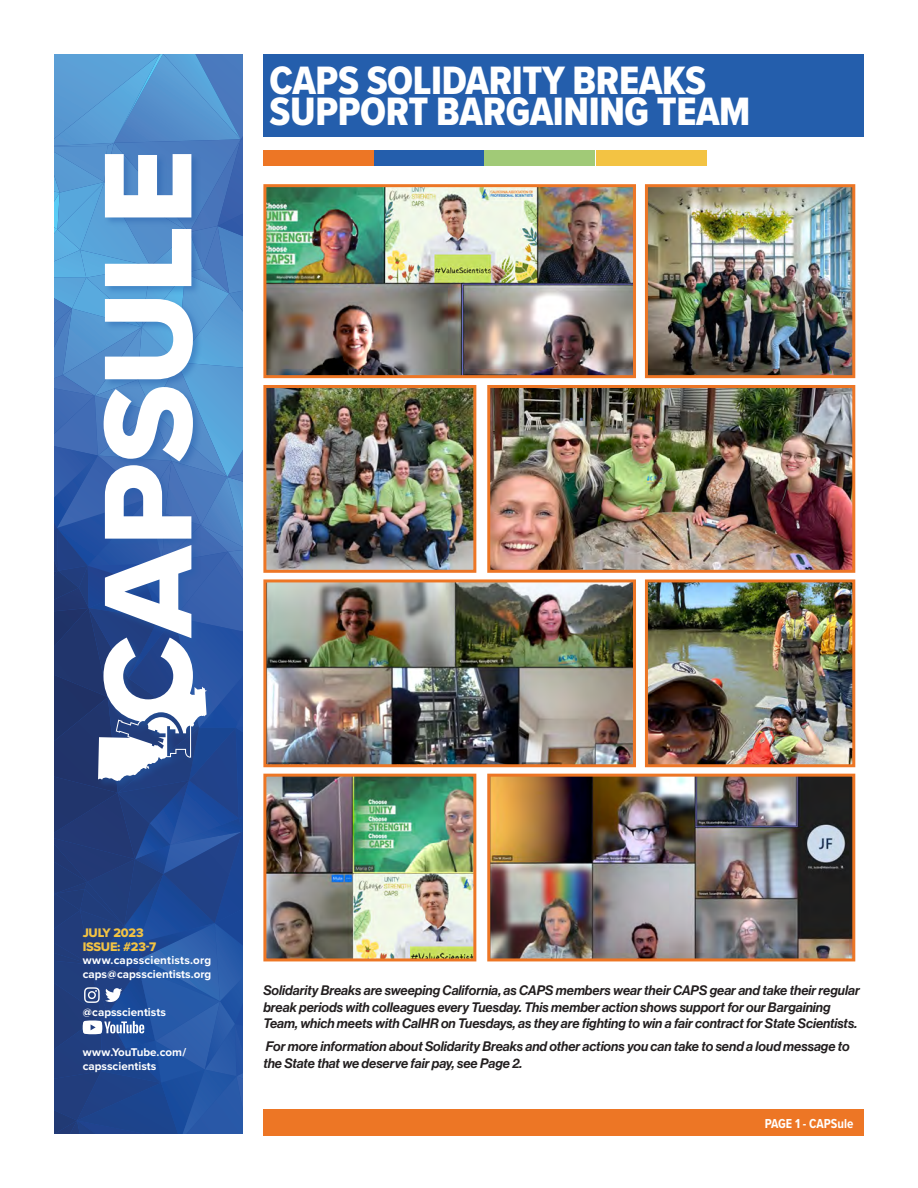
<style>
.page{position:relative;width:918px;height:1188px;background:#fff}
.page>*{position:absolute;margin:0;border:0;box-sizing:border-box;transform-origin:0 0}
.t1{font:41.1px/31.2px "Proxima Nova Cond Extrabld";letter-spacing:-.01em;color:#fff}
.t2{font:13.5px/16.5px "N Haas Grotesk DS Pro 66 Md It";color:#231f20}
.t3{font:700 13.5px "Proxima Nova Cond";color:#fff}
.t4{font:12.9px/13.5px "Proxima Nova Extrabld";letter-spacing:-.02em;color:#f3c343}
.t5{font:700 11.55px/13.5px "Proxima Nova";color:#fff}
</style>
<div class="page">
<div style="left:263px;top:54px;width:601px;height:83px;background:#245eac"></div>
<svg style="left:54px;top:54px;width:189px;height:1080px;background:#547cb4"></svg>
<div style="left:263px;top:1109px;width:601px;height:27px;background:#ed7625"></div>
<div style="left:263px;top:150px;width:111px;height:16px;background:#ed7625"></div>
<div style="left:374px;top:150px;width:110px;height:16px;background:#245eac"></div>
<div style="left:484px;top:150px;width:111px;height:16px;background:#a1ca77"></div>
<div style="left:596px;top:150px;width:110px;height:16px;background:#f3c343"></div>
<img style="left:267px;top:188px;width:365px;height:186px">
<div style="left:263px;top:184px;width:373px;height:194px;border:3px solid #ed7625"></div>
<img style="left:267px;top:583px;width:365px;height:180px">
<div style="left:263px;top:579px;width:373px;height:188px;border:3px solid #ed7625"></div>
<img style="left:491px;top:389px;width:360px;height:180px">
<div style="left:487px;top:385px;width:368px;height:188px;border:3px solid #ed7625"></div>
<img style="left:491px;top:778px;width:360px;height:179px">
<div style="left:487px;top:774px;width:368px;height:187px;border:3px solid #ed7625"></div>
<img style="left:649px;top:188px;width:202px;height:186px">
<div style="left:645px;top:184px;width:210px;height:194px;border:3px solid #ed7625"></div>
<img style="left:649px;top:583px;width:202px;height:180px">
<div style="left:645px;top:579px;width:210px;height:188px;border:3px solid #ed7625"></div>
<img style="left:267px;top:389px;width:205px;height:180px">
<div style="left:263px;top:385px;width:213px;height:188px;border:3px solid #ed7625"></div>
<img style="left:267px;top:778px;width:205px;height:179px">
<div style="left:263px;top:774px;width:213px;height:187px;border:3px solid #ed7625"></div>
<h1 class="t1" style="left:270px;top:64px;width:482px">CAPS SOLIDARITY BREAKS<br>SUPPORT BARGAINING TEAM</h1>
<p class="t4" style="left:83px;top:926px;width:75px">JULY 2023<br>ISSUE: #23-7</p>
<p class="t5" style="left:83px;top:954px;width:130px">www.capsscientists.org caps@capsscientists.org</p>
<p class="t5" style="left:83px;top:1005px;width:85px">@capsscientists</p>
<p class="t5" style="left:83px;top:1045px;width:105px">www.YouTube.com/ capsscientists</p>
<p class="t2" style="left:263px;top:982px;width:598px">Solidarity Breaks are sweeping California, as CAPS members wear their CAPS gear and take their regular break periods with colleagues every Tuesday. This member action shows support for our Bargaining<br>Team, which meets with CalHR on Tuesdays, as they are fighting to win a fair contract for State Scientists.</p>
<p class="t2" style="left:263px;top:1039px;width:588px">For more information about Solidarity Breaks and other actions you can take to send a loud message to the State that we deserve fair pay, see Page 2.</p>
<p class="t3" style="left:765px;top:1114px;width:90px">PAGE 1 - CAPSule</p>
</div>
